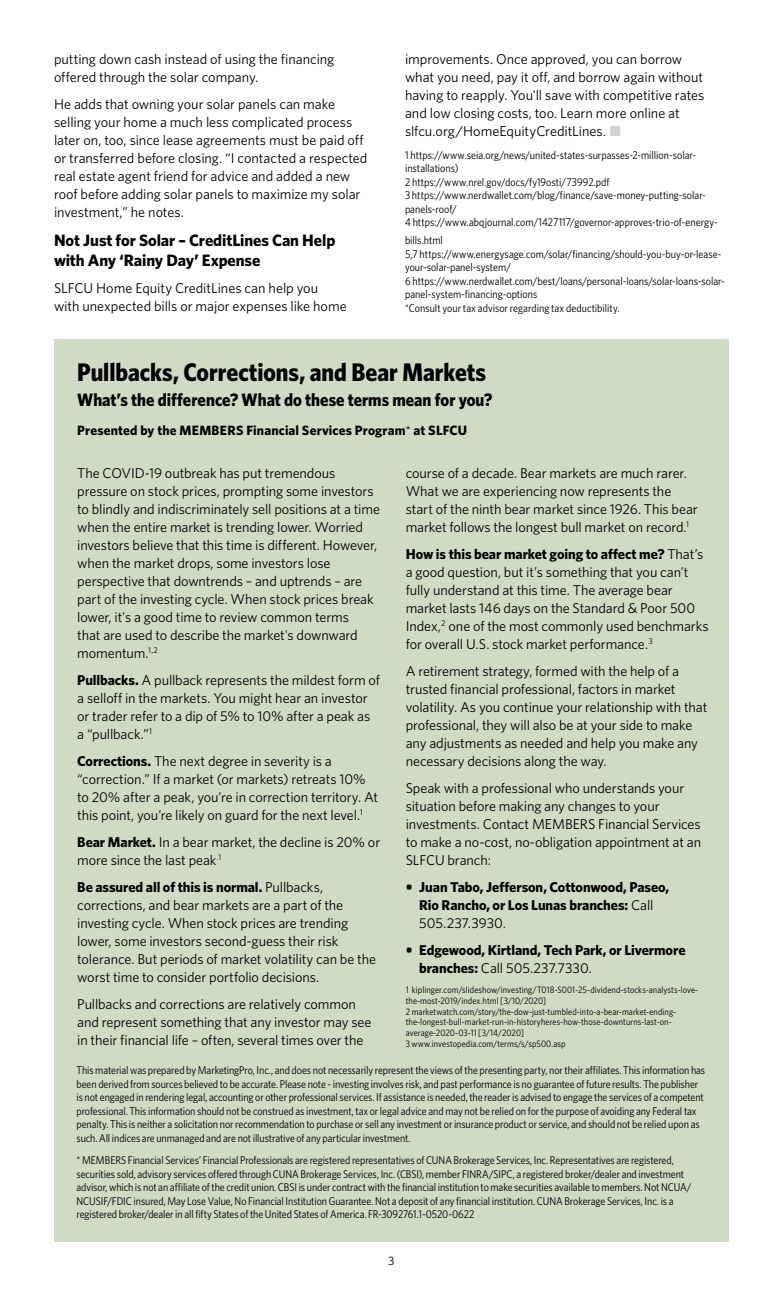
<style>
.page{position:relative;width:783px;height:1296px;background:#fff}
.page>*{position:absolute;margin:0;border:0;box-sizing:border-box;transform-origin:0 0}
.t1{font:700 25.5px "Whitney Narrow";color:#000}
.t2{font:700 18px "Whitney Narrow";color:#000}
.t3{font:700 16.5px/19.8px "Whitney";letter-spacing:-.005em;color:#000}
.t4{font:14.25px/18px "Whitney";letter-spacing:-.01em;color:#000}
.t5{font:700 14.25px/18px "Whitney";letter-spacing:-.005em;color:#000}
.t6{font:700 13.5px "Whitney";letter-spacing:.01em;color:#000}
.t7{font:12.15px "Whitney";color:#000}
.t8{font:11.25px/13.5px "Whitney Narrow";letter-spacing:-.005em;color:#000}
.t9{font:9.3px/10.8px "Whitney Narrow";letter-spacing:.01em;color:#000}
.s1{color:#d1d3d4}
.s2{font-weight:400}
.s3{font-weight:700}
</style>
<div class="page">
<div style="left:54px;top:339px;width:675px;height:903px;background:#d0dbc4"></div>
<p class="t4" style="left:54px;top:50px;width:282px">putting down cash instead of using the financing offered through the solar company.</p>
<p class="t4" style="left:54px;top:95px;width:315px">He adds that owning your solar panels can make selling your home a much less complicated process later on, too, since lease agreements must be paid off or transferred before closing. “I contacted a respected real estate agent friend for advice and added a new roof before adding solar panels to maximize my solar investment,” he notes.</p>
<p class="t3" style="left:54px;top:230px;width:283px">Not Just for Solar – CreditLines Can Help with Any ‘Rainy Day’ Expense</p>
<p class="t4" style="left:54px;top:279px;width:294px">SLFCU Home Equity CreditLines can help you with unexpected bills or major expenses like home</p>
<p class="t4" style="left:405px;top:50px;width:301px">improvements. Once approved, you can borrow what you need, pay it off, and borrow again without having to reapply. You'll save with competitive rates and low closing costs, too. Learn more online at slfcu.org/HomeEquityCreditLines. <span class="s1">■</span></p>
<p class="t8" style="left:405px;top:148px;width:314px">1 https://www.seia.org/news/united-states-surpasses-2-million-solar&shy;installations)<br>2 https://www.nrel.gov/docs/fy19osti/73992.pdf<br>3 https://www.nerdwallet.com/blog/finance/save-money-putting-solar&shy;panels-roof/<br>4 https://www.abqjournal.com/1427117/governor-approves-trio-of-energy-</p>
<p class="t8" style="left:405px;top:233px;width:321px">bills.html<br>5,7 https://www.energysage.com/solar/financing/should-you-buy-or-lease&shy;your-solar-panel-system/<br>6 https://www.nerdwallet.com/best/loans/personal-loans/solar-loans-solar&shy;panel-system-financing-options<br>*Consult your tax advisor regarding tax deductibility.</p>
<h1 class="t1" style="left:77px;top:355px;width:410px">Pullbacks, Corrections, and Bear Markets</h1>
<p class="t2" style="left:77px;top:388px;width:417px">What’s the difference? What do these terms mean for you?</p>
<p class="t6" style="left:77px;top:422px;width:391px">Presented by the MEMBERS Financial Services Program<span class="s2">*</span> at SLFCU</p>
<p class="t4" style="left:406px;top:464px;width:294px">course of a decade. Bear markets are much rarer.<br>What we are experiencing now represents the start of the ninth bear market since 1926. This bear market follows the longest bull market on record.<sup>1</sup></p>
<p class="t4" style="left:406px;top:545px;width:304px"><span class="s3">How is this bear market going to affect me?</span> That’s a good question, but it’s something that you can’t fully understand at this time. The average bear market lasts 146 days on the Standard &amp; Poor 500<br>Index,<sup>2</sup> one of the most commonly used benchmarks for overall U.S. stock market performance.<sup>3</sup></p>
<p class="t4" style="left:406px;top:662px;width:303px">A retirement strategy, formed with the help of a trusted financial professional, factors in market volatility. As you continue your relationship with that professional, they will also be at your side to make any adjustments as needed and help you make any necessary decisions along the way.</p>
<p class="t4" style="left:406px;top:779px;width:297px">Speak with a professional who understands your situation before making any changes to your investments. Contact MEMBERS Financial Services to make a no-cost, no-obligation appointment at an SLFCU branch:</p>
<p class="t5" style="left:419px;top:878px;width:252px;text-indent:-13px">• Juan Tabo, Jefferson, Cottonwood, Paseo,<br>Rio Rancho, or Los Lunas branches: <span class="s2">Call<br>505.237.3930.</span></p>
<p class="t5" style="left:419px;top:941px;width:268px;text-indent:-13px">• Edgewood, Kirtland, Tech Park, or Livermore branches: <span class="s2">Call 505.237.7330.</span></p>
<p class="t9" style="left:406px;top:984px;width:294px">1 kiplinger.com/slideshow/investing/T018-S001-25-dividend-stocks-analysts-love&shy;the-most-2019/index.html [3/10/2020]<br>2 marketwatch.com/story/the-dow-just-tumbled-into-a-bear-market-ending&shy;the-longest-bull-market-run-in-historyheres-how-those-downturns-last-on&shy;average-2020-03-11 [3/14/2020]<br>3 www.investopedia.com/terms/s/sp500.asp</p>
<p class="t8" style="left:76px;top:1063px;width:630px">This material was prepared by MarketingPro, Inc., and does not necessarily represent the views of the presenting party, nor their affiliates. This information has been derived from sources believed to be accurate. Please note - investing involves risk, and past performance is no guarantee of future results. The publisher is not engaged in rendering legal, accounting or other professional services. If assistance is needed, the reader is advised to engage the services of a competent professional. This information should not be construed as investment, tax or legal advice and may not be relied on for the purpose of avoiding any Federal tax penalty. This is neither a solicitation nor recommendation to purchase or sell any investment or insurance product or service, and should not be relied upon as such. All indices are unmanaged and are not illustrative of any particular investment.</p>
<p class="t8" style="left:76px;top:1153px;width:616px">* MEMBERS Financial Services’ Financial Professionals are registered representatives of CUNA Brokerage Services, Inc. Representatives are registered, securities sold, advisory services offered through CUNA Brokerage Services, Inc. (CBSI), member FINRA/SIPC, a registered broker/dealer and investment advisor, which is not an affiliate of the credit union. CBSI is under contract with the financial institution to make securities available to members. Not NCUA/ NCUSIF/FDIC insured, May Lose Value, No Financial Institution Guarantee. Not a deposit of any financial institution. CUNA Brokerage Services, Inc. is a registered broker/dealer in all fifty States of the United States of America. FR-3092761.1-0520-0622</p>
<p class="t4" style="left:77px;top:464px;width:304px">The COVID-19 outbreak has put tremendous pressure on stock prices, prompting some investors to blindly and indiscriminately sell positions at a time when the entire market is trending lower. Worried investors believe that this time is different. However, when the market drops, some investors lose perspective that downtrends – and uptrends – are part of the investing cycle. When stock prices break lower, it's a good time to review common terms<br>that are used to describe the market's downward momentum.<sup>1,2</sup></p>
<p class="t4" style="left:77px;top:671px;width:304px"><span class="s3">Pullbacks.</span> A pullback represents the mildest form of a selloff in the markets. You might hear an investor or trader refer to a dip of 5% to 10% after a peak as a “pullback.”<sup>1</sup></p>
<p class="t4" style="left:77px;top:752px;width:303px"><span class="s3">Corrections.</span> The next degree in severity is a “correction.” If a market (or markets) retreats 10% to 20% after a peak, you’re in correction territory. At this point, you’re likely on guard for the next level.<sup>1</sup></p>
<p class="t4" style="left:77px;top:833px;width:305px"><span class="s3">Bear Market.</span> In a bear market, the decline is 20% or more since the last peak<sup>.1</sup></p>
<p class="t4" style="left:77px;top:878px;width:300px"><span class="s3">Be assured all of this is normal.</span> Pullbacks, corrections, and bear markets are a part of the investing cycle. When stock prices are trending lower, some investors second-guess their risk tolerance. But periods of market volatility can be the worst time to consider portfolio decisions.</p>
<p class="t4" style="left:77px;top:995px;width:296px">Pullbacks and corrections are relatively common and represent something that any investor may see in their financial life – often, several times over the</p>
<p class="t7" style="left:388px;top:1253px;width:8px">3</p>
</div>
